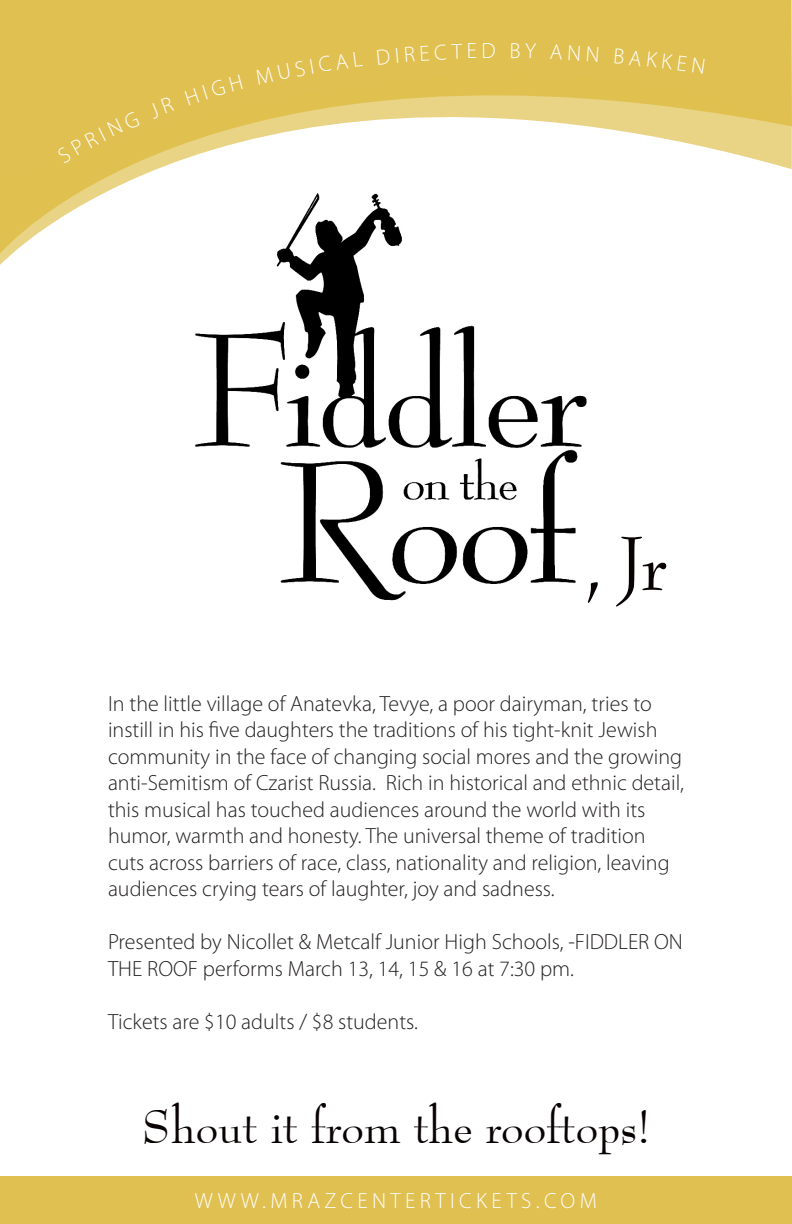
<style>
.page{position:relative;width:792px;height:1224px;background:#fff}
.page>*{position:absolute;margin:0;border:0;box-sizing:border-box;transform-origin:0 0}
.t1{font:76.2px "Bernhart Normal";color:#080302}
.Topic_Header{font:48px "Bernhart Normal";color:#080302}
.t2{font:300 22px/26.4px "Myriad Pro";color:#231f20}
.t3{font:300 22px "Myriad Pro";letter-spacing:.2em;color:#fff}
</style>
<div class="page">
<svg style="left:0;top:0;width:792px;height:254px;fill:#e0c051"></svg>
<div style="left:0;top:1176px;width:792px;height:48px;background:#e0c04f"></div>
<img style="left:168px;top:193px;width:456px;height:408px">
<div style="left:57px;top:111px;width:83px;height:52px;background:#e0c051"></div>
<svg style="left:148px;top:97px;width:26px;height:22px"></svg>
<div style="left:185px;top:75px;width:58px;height:30px;background:#e0c051"></div>
<div style="left:256px;top:51px;width:107px;height:34px;background:#e0c051"></div>
<svg style="left:377px;top:48px;width:13px;height:16px"></svg>
<svg style="left:396px;top:48px;width:2px;height:14px"></svg>
<svg style="left:405px;top:45px;width:24px;height:17px"></svg>
<svg style="left:435px;top:44px;width:11px;height:16px"></svg>
<svg style="left:452px;top:43px;width:24px;height:16px"></svg>
<svg style="left:511px;top:43px;width:25px;height:16px"></svg>
<svg style="left:550px;top:44px;width:30px;height:17px"></svg>
<svg style="left:587px;top:46px;width:12px;height:16px"></svg>
<div style="left:615px;top:48px;width:90px;height:26px;background:#e0c051"></div>
<p class="t3" style="left:482px;top:38px;width:16px">D</p>
<p class="t1" style="left:584px;top:519px;width:84px">, Jr</p>
<p class="t2" style="left:108px;top:690px;width:577px">In the little village of Anatevka, Tevye, a poor dairyman, tries to instill in his five daughters the traditions of his tight-knit Jewish community in the face of changing social mores and the growing anti-Semitism of Czarist Russia. Rich in historical and ethnic detail, this musical has touched audiences around the world with its humor, warmth and honesty. The universal theme of tradition cuts across barriers of race, class, nationality and religion, leaving audiences crying tears of laughter, joy and sadness.</p>
<p class="t2" style="left:108px;top:929px;width:577px">Presented by Nicollet &amp; Metcalf Junior High Schools, -FIDDLER ON<br>THE ROOF performs March 13, 14, 15 &amp; 16 at 7:30 pm.</p>
<p class="t2" style="left:108px;top:1008px;width:311px">Tickets are $10 adults / $8 students.</p>
<p class="Topic_Header" style="left:141px;top:1099px;width:512px">Shout it from the rooftops!</p>
<p class="t3" style="left:195px;top:1188px;width:404px">WWW.MRAZCENTERTICKETS.COM</p>
</div>
